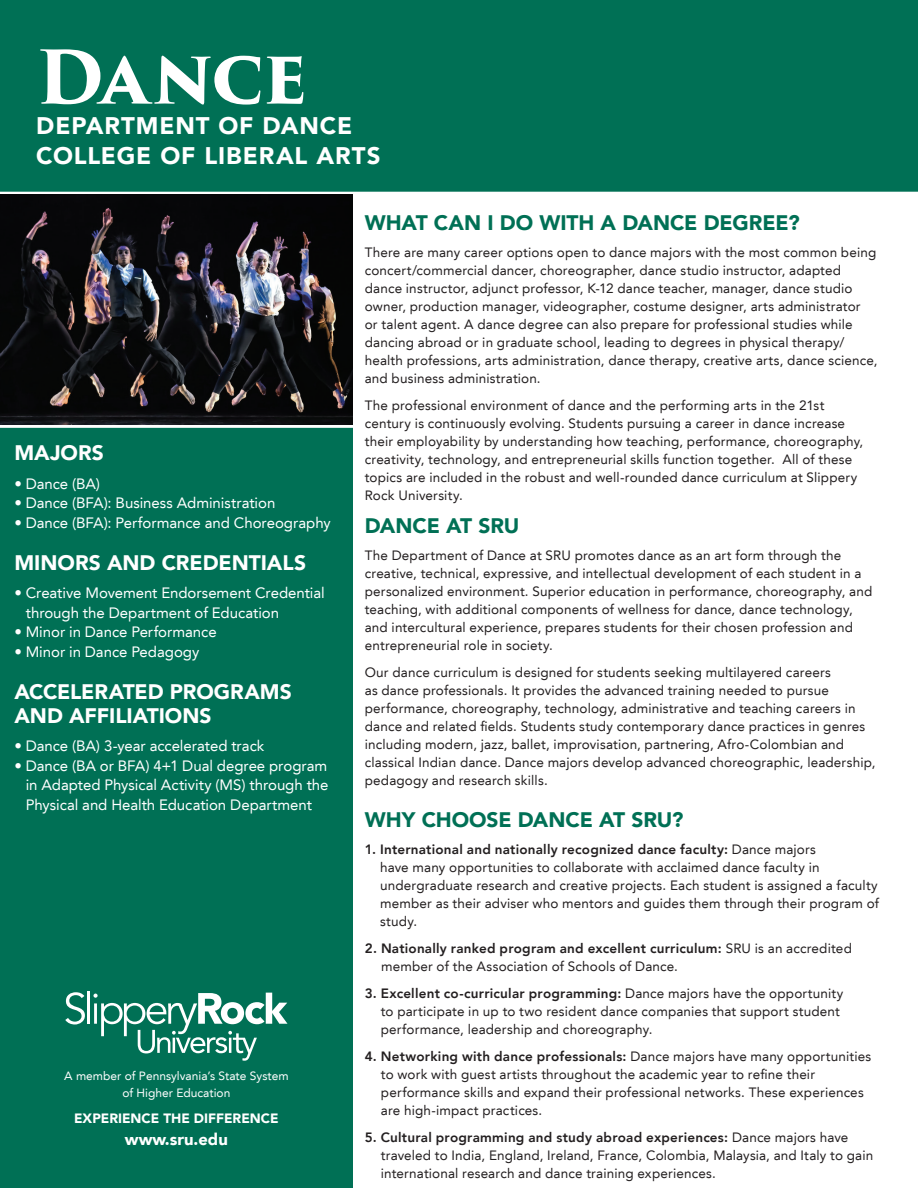
<style>
.page{position:relative;width:918px;height:1188px;background:#fff}
.page>*{position:absolute;margin:0;border:0;box-sizing:border-box;transform-origin:0 0}
.Department_Name_60_6{font:700 72px "Trajan Pro 3";letter-spacing:-.035em;color:#fff}
.College_of__16_20_A{font:900 24px "Avenir LT";letter-spacing:.035em;color:#fff}
.What_Can_I_do_With{font:900 21px "Avenir LT";letter-spacing:-.005em;color:#007055}
.Accelerated_Program{font:900 21px/24px "Avenir LT";letter-spacing:-.005em;color:#fff}
.Minors___Certificat{font:900 21px "Avenir LT";color:#fff}
.Why_Choose_SRU__Hea{font:900 21px "Avenir LT";letter-spacing:-.005em;color:#007055}
.Majors__Headline_14{font:900 21px "Avenir LT";color:#fff}
.t1{font:900 16.5px "Avenir LT";color:#fff}
.Accelerated_Program-2{font:15px/19.5px "Avenir LT";letter-spacing:-.005em;color:#fff;text-align:justify}
.Minors___Certificat-2{font:15px/19.5px "Avenir LT";letter-spacing:-.005em;color:#fff}
.Majors__Bulleted_Li{font:15px "Avenir LT";letter-spacing:-.005em;color:#fff}
.Why_Choose_SRU__Bul{font:13.5px/18px "Avenir LT";letter-spacing:.01em;color:#231f20}
.What_Can_I_do_With-2{font:13.5px/18px "Avenir LT";letter-spacing:.01em;color:#231f20}
.Department_at_SRU{font:13.5px/18px "Avenir LT";letter-spacing:.01em;color:#231f20}
.t2{font:900 13.5px "Avenir LT";color:#fff}
.t3{font:12px/16.5px "Avenir LT";color:#fff;text-align:center}
.s1{font-weight:800}
</style>
<div class="page">
<div style="left:0;top:0;width:918px;height:192px;background:#007055"></div>
<div style="left:0;top:163px;width:353px;height:1025px;background:#007055"></div>
<hr style="left:0;top:192px;width:918px;height:3px;background:#fff">
<hr style="left:0;top:425px;width:362px;height:3px;background:#fff">
<svg style="left:65px;top:992px;width:20px;height:33px"></svg>
<hr style="left:87px;top:991px;width:3px;height:33px;background:#fff">
<svg style="left:93px;top:993px;width:195px;height:68px"></svg>
<img style="left:0;top:194px;width:353px;height:230px">
<p class="Department_Name_60_6" style="left:36px;top:24px;width:273px">Dance</p>
<p class="College_of__16_20_A" style="left:36px;top:111px;width:317px">DEPARTMENT OF DANCE</p>
<p class="College_of__16_20_A" style="left:36px;top:141px;width:346px">COLLEGE OF LIBERAL ARTS</p>
<p class="Majors__Headline_14" style="left:14px;top:440px;width:91px">MAJORS</p>
<p class="Majors__Bulleted_Li" style="left:14px;top:475px;width:87px">• Dance (BA)</p>
<p class="Majors__Bulleted_Li" style="left:14px;top:495px;width:262px">• Dance (BFA): Business Administration</p>
<p class="Majors__Bulleted_Li" style="left:14px;top:514px;width:318px">• Dance (BFA): Performance and Choreography</p>
<p class="Minors___Certificat" style="left:14px;top:550px;width:293px">MINORS AND CREDENTIALS</p>
<p class="Minors___Certificat-2" style="left:26px;top:584px;width:300px;text-indent:-11px">• Creative Movement Endorsement Credential through the Department of Education</p>
<p class="Minors___Certificat-2" style="left:14px;top:623px;width:204px">• Minor in Dance Performance</p>
<p class="Minors___Certificat-2" style="left:14px;top:642px;width:187px">• Minor in Dance Pedagogy</p>
<p class="Accelerated_Program" style="left:14px;top:679px;width:279px">ACCELERATED PROGRAMS<br>AND AFFILIATIONS</p>
<p class="Accelerated_Program-2" style="left:14px;top:737px;width:252px">• Dance (BA) 3-year accelerated track</p>
<p class="Accelerated_Program-2" style="left:26px;top:756px;width:304px;text-indent:-11px">• Dance (BA or BFA) 4+1 Dual degree program in Adapted Physical Activity (MS) through the Physical and Health Education Department</p>
<p class="t3" style="left:64px;top:1068px;width:226px">A member of Pennsylvania’s State System of Higher Education</p>
<p class="t2" style="left:74px;top:1110px;width:206px">EXPERIENCE THE DIFFERENCE</p>
<p class="t1" style="left:125px;top:1130px;width:104px">www.sru.edu</p>
<p class="What_Can_I_do_With" style="left:365px;top:210px;width:437px">WHAT CAN I DO WITH A DANCE DEGREE?</p>
<p class="What_Can_I_do_With-2" style="left:365px;top:243px;width:514px">There are many career options open to dance majors with the most common being concert/commercial dancer, choreographer, dance studio instructor, adapted dance instructor, adjunct professor, K-12 dance teacher, manager, dance studio owner, production manager, videographer, costume designer, arts administrator<br>or talent agent. A dance degree can also prepare for professional studies while dancing abroad or in graduate school, leading to degrees in physical therapy/ health professions, arts administration, dance therapy, creative arts, dance science, and business administration.</p>
<p class="What_Can_I_do_With-2" style="left:365px;top:396px;width:500px">The professional environment of dance and the performing arts in the 21st century is continuously evolving. Students pursuing a career in dance increase their employability by understanding how teaching, performance, choreography, creativity, technology, and entrepreneurial skills function together. All of these topics are included in the robust and well-rounded dance curriculum at Slippery Rock University.</p>
<p class="What_Can_I_do_With" style="left:365px;top:513px;width:156px">DANCE AT SRU</p>
<p class="Department_at_SRU" style="left:365px;top:546px;width:509px">The Department of Dance at SRU promotes dance as an art form through the creative, technical, expressive, and intellectual development of each student in a personalized environment. Superior education in performance, choreography, and teaching, with additional components of wellness for dance, dance technology, and intercultural experience, prepares students for their chosen profession and entrepreneurial role in society.</p>
<p class="Department_at_SRU" style="left:365px;top:663px;width:512px">Our dance curriculum is designed for students seeking multilayered careers<br>as dance professionals. It provides the advanced training needed to pursue performance, choreography, technology, administrative and teaching careers in dance and related fields. Students study contemporary dance practices in genres including modern, jazz, ballet, improvisation, partnering, Afro-Colombian and classical Indian dance. Dance majors develop advanced choreographic, leadership, pedagogy and research skills.</p>
<p class="Why_Choose_SRU__Hea" style="left:365px;top:807px;width:320px">WHY CHOOSE DANCE AT SRU?</p>
<p class="Why_Choose_SRU__Bul" style="left:380px;top:840px;width:500px;text-indent:-15px"><span class="s1">1. International and nationally recognized dance faculty:</span> Dance majors<br>have many opportunities to collaborate with acclaimed dance faculty in undergraduate research and creative projects. Each student is assigned a faculty member as their adviser who mentors and guides them through their program of study.</p>
<p class="Why_Choose_SRU__Bul" style="left:381px;top:939px;width:472px;text-indent:-16px"><span class="s1">2. Nationally ranked program and excellent curriculum:</span> SRU is an accredited member of the Association of Schools of Dance.</p>
<p class="Why_Choose_SRU__Bul" style="left:381px;top:984px;width:464px;text-indent:-16px"><span class="s1">3. Excellent co-curricular programming:</span> Dance majors have the opportunity to participate in up to two resident dance companies that support student performance, leadership and choreography.</p>
<p class="Why_Choose_SRU__Bul" style="left:381px;top:1047px;width:492px;text-indent:-16px"><span class="s1">4. Networking with dance professionals:</span> Dance majors have many opportunities to work with guest artists throughout the academic year to refine their performance skills and expand their professional networks. These experiences are high-impact practices.</p>
<p class="Why_Choose_SRU__Bul" style="left:381px;top:1128px;width:494px;text-indent:-16px"><span class="s1">5. Cultural programming and study abroad experiences:</span> Dance majors have traveled to India, England, Ireland, France, Colombia, Malaysia, and Italy to gain international research and dance training experiences.</p>
</div>
